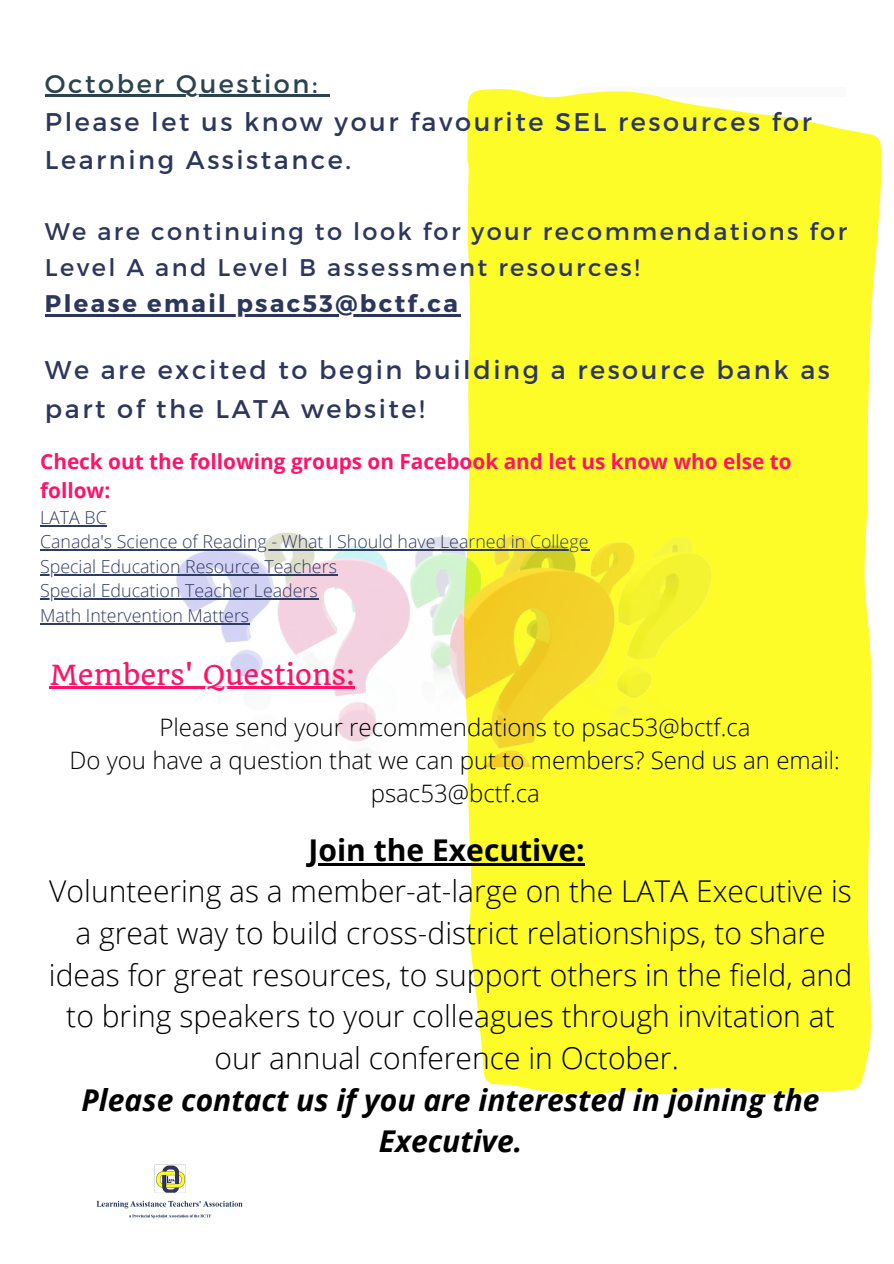
<style>
.page{position:relative;width:894px;height:1264px;background:#fff}
.page>*{position:absolute;margin:0;border:0;box-sizing:border-box;transform-origin:0 0}
.t1{font:300 30px/41.7px "Open Sans";color:#000;text-align:center}
.t2{font:italic 700 30px/41.7px "Open Sans";color:#000;text-align:center}
.t3{font:700 30px "Open Sans";color:#000}
.t4{font:27px "Quando";color:#ff136a}
.t5{font:25.5px/38.2px "Montserrat";letter-spacing:.1em;color:#2d365d}
.t6{font:25.5px "Montserrat";letter-spacing:.1em;color:#2c4450}
.t7{font:300 24px/33px "Open Sans";color:#000;text-align:center}
.t8{font:24px/36.2px "Montserrat";letter-spacing:.1em;color:#2d365d}
.t9{font:700 24px "Montserrat";letter-spacing:.1em;color:#2d365d}
.t10{font:700 20.7px/29px "Open Sans";color:#ff136a}
.t11{font:300 17.85px/24.5px "Open Sans";color:#303b64}
</style>
<div class="page">
<svg style="left:463px;top:89px;width:418px;height:1005px;background:#fdfc38"></svg>
<hr style="left:45px;top:95px;width:131px;height:2px;background:#2c4450">
<hr style="left:176px;top:95px;width:144px;height:2px;background:#2c4450">
<svg style="left:320px;top:95px;width:9px;height:2px"></svg>
<hr style="left:45px;top:314px;width:415px;height:2px;background:#2d365d">
<img style="left:171px;top:518px;width:551px;height:249px">
<hr style="left:50px;top:687px;width:305px;height:2px;background:#ff136a">
<hr style="left:308px;top:862px;width:276px;height:3px;background:#000">
<img style="left:96px;top:1164px;width:147px;height:55px">
<hr style="left:40px;top:525px;width:67px;height:1px;background:#303b64">
<hr style="left:40px;top:549px;width:549px;height:1px;background:#303b64">
<hr style="left:40px;top:574px;width:297px;height:1px;background:#303b64">
<hr style="left:40px;top:598px;width:278px;height:1px;background:#303b64">
<hr style="left:40px;top:623px;width:209px;height:1px;background:#303b64">
<p class="t6" style="left:45px;top:67px;width:274px">October Question:</p>
<p class="t5" style="left:45px;top:102px;width:768px">Please let us know your favourite SEL resources for<br>Learning Assistance.</p>
<p class="t8" style="left:45px;top:212px;width:803px">We are continuing to look for your recommendations for<br>Level A and Level B assessment resources!</p>
<p class="t9" style="left:45px;top:288px;width:414px">Please email psac53@bctf.ca</p>
<p class="t5" style="left:45px;top:350px;width:786px">We are excited to begin building a resource bank as part of the LATA website!</p>
<p class="t10" style="left:40px;top:447px;width:753px">Check out the following groups on Facebook and let us know who else to follow:</p>
<p class="t11" style="left:40px;top:504px;width:549px">LATA BC<br>Canada's Science of Reading - What I Should have Learned in College Special Education Resource Teachers<br>Special Education Teacher Leaders<br>Math Intervention Matters</p>
<p class="t4" style="left:50px;top:658px;width:306px">Members' Questions:</p>
<p class="t7" style="left:70px;top:710px;width:771px">Please send your recommendations to psac53@bctf.ca<br>Do you have a question that we can put to members? Send us an email: psac53@bctf.ca</p>
<p class="t3" style="left:308px;top:828px;width:278px">Join the Executive:</p>
<p class="t1" style="left:49px;top:869px;width:804px">Volunteering as a member-at-large on the LATA Executive is a great way to build cross-district relationships, to share ideas for great resources, to support others in the field, and to bring speakers to your colleagues through invitation at our annual conference in October.</p>
<p class="t2" style="left:81px;top:1078px;width:739px">Please contact us if you are interested in joining the<br>Executive.</p>
</div>
